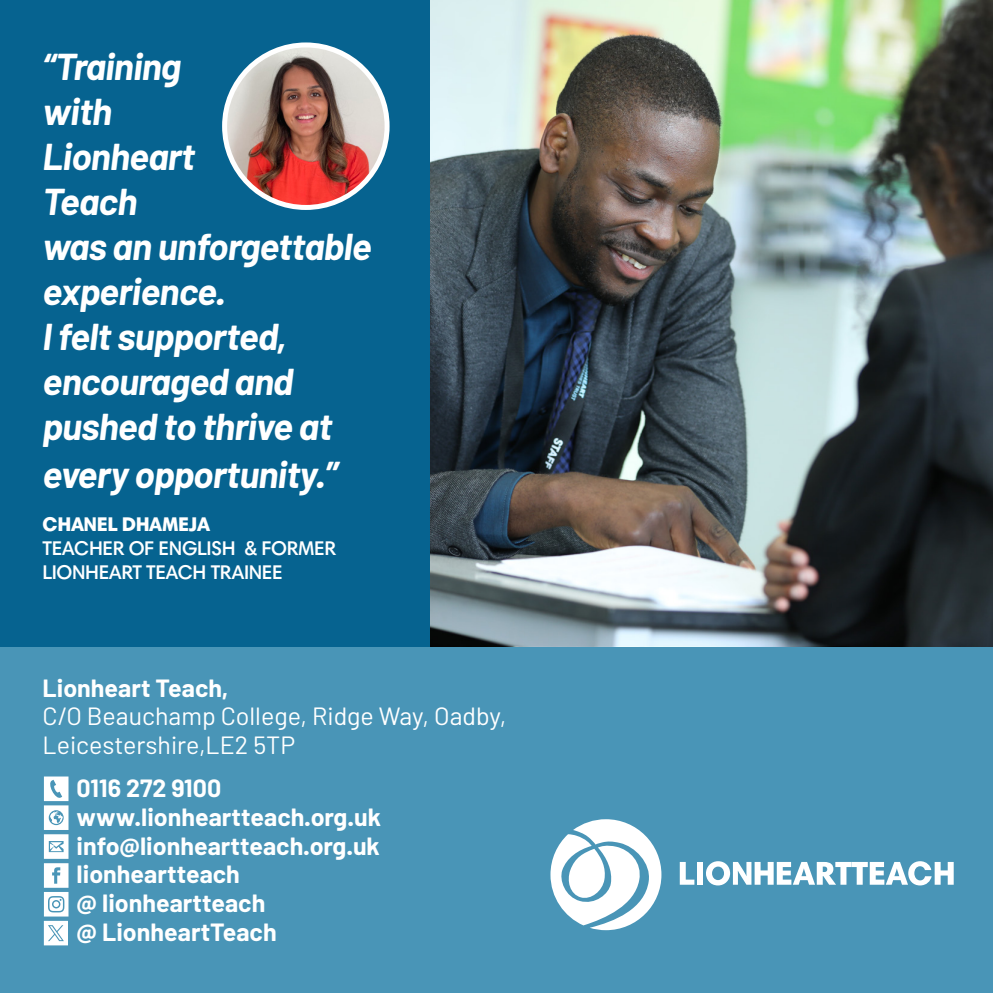
<style>
.page{position:relative;width:993px;height:993px;background:#fff}
.page>*{position:absolute;margin:0;border:0;box-sizing:border-box;transform-origin:0 0}
.t1{font:italic 700 37.5px/45px "Barlow";letter-spacing:-.02em;color:#fff}
.t2{font:700 25px/28.5px "Barlow";color:#fff;text-align:justify}
.t3{font:25px "Barlow";color:#fff}
.t4{font:600 20px/24px "Harmonia Sans Pro Cyr";letter-spacing:-.02em;color:#fff}
.t5{font:900 20px "Harmonia Sans Pro Cyr";letter-spacing:-.02em;color:#fff}
</style>
<div class="page">
<div style="left:0;top:646px;width:992px;height:346px;background:#4995b7"></div>
<div style="left:0;top:0;width:486px;height:646px;background:#066390"></div>
<svg style="left:44px;top:776px;width:24px;height:169px"></svg>
<svg style="left:679px;top:862px;width:15px;height:22px"></svg>
<div style="left:697px;top:861px;width:6px;height:23px;background:#fff"></div>
<svg style="left:706px;top:861px;width:247px;height:24px"></svg>
<svg style="left:550px;top:819px;width:111px;height:110px"></svg>
<img style="left:431px;top:0;width:561px;height:646px">
<img style="left:224px;top:45px;width:163px;height:162px;border-radius:81px">
<div style="left:222px;top:42px;width:167px;height:168px;border:5px solid #fff;border-radius:50%"></div>
<p class="t1" style="left:43px;top:44px;width:330px">“Training<br>with<br>Lionheart<br>Teach<br>was an unforgettable experience.</p>
<p class="t1" style="left:43px;top:313px;width:297px;line-height:46px">I felt supported, encouraged and pushed to thrive at every opportunity.”</p>
<p class="t5" style="left:43px;top:511px;width:169px">CHANEL DHAMEJA</p>
<p class="t4" style="left:43px;top:535px;width:295px">TEACHER OF ENGLISH &amp; FORMER<br>LIONHEART TEACH TRAINEE</p>
<p class="t2" style="left:43px;top:673px;width:187px">Lionheart Teach,</p>
<p class="t3" style="left:43px;top:700px;width:465px">C/O Beauchamp College, Ridge Way, Oadby,</p>
<p class="t3" style="left:43px;top:729px;width:254px">Leicestershire,LE2 5TP</p>
<p class="t2" style="left:77px;top:773px;width:146px">0116 272 9100</p>
<p class="t2" style="left:77px;top:802px;width:306px">www.lionheartteach.org.uk info@lionheartteach.org.uk lionheartteach</p>
<p class="t2" style="left:77px;top:888px;width:190px">@ lionheartteach</p>
<p class="t2" style="left:77px;top:916px;width:201px">@ LionheartTeach</p>
</div>
